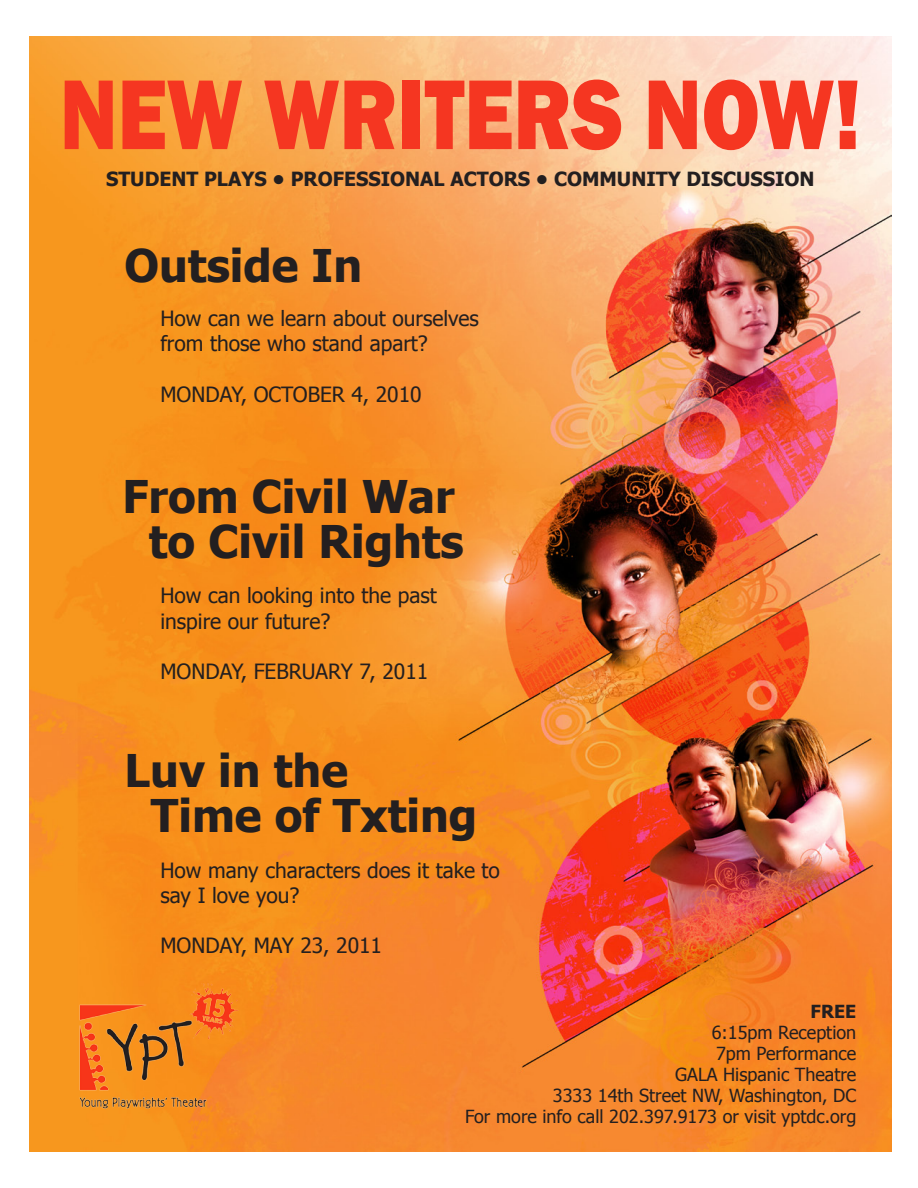
<style>
.page{position:relative;width:918px;height:1188px;background:#fff}
.page>*{position:absolute;margin:0;border:0;box-sizing:border-box;transform-origin:0 0}
.t1{font:800 102.75px "Franklin Gothic";color:#f53621;scale:.82 1}
.t2{font:700 45px "Tahoma";color:#231f20}
.t3{font:21px/25.2px "Tahoma";color:#231f20}
.t4{font:700 19.5px "Tahoma";color:#231f20}
.t5{font:18px "Tahoma";color:#231f20}
.t6{font:700 18px "Tahoma";color:#231f20}
</style>
<div class="page">
<img style="left:29px;top:36px;width:862px;height:1116px">
<img style="left:54px;top:965px;width:213px;height:169px">
<p class="t1" style="left:60px;top:48px;width:979px">NEW WRITERS NOW!</p>
<p class="t4" style="left:106px;top:165px;width:710px">STUDENT PLAYS • PROFESSIONAL ACTORS • COMMUNITY DISCUSSION</p>
<p class="t2" style="left:124px;top:234px;width:239px">Outside In</p>
<p class="t3" style="left:160px;top:305px;width:320px">How can we learn about ourselves from those who stand apart?</p>
<p class="t3" style="left:160px;top:380px;width:263px">MONDAY, OCTOBER 4, 2010</p>
<p class="t2" style="left:122px;top:465px;width:334px">From Civil War</p>
<p class="t2" style="left:149px;top:510px;width:316px">to Civil Rights</p>
<p class="t3" style="left:160px;top:582px;width:278px">How can looking into the past</p>
<p class="t3" style="left:160px;top:607px;width:171px">inspire our future?</p>
<p class="t3" style="left:160px;top:658px;width:269px">MONDAY, FEBRUARY 7, 2011</p>
<p class="t2" style="left:124px;top:739px;width:225px">Luv in the</p>
<p class="t2" style="left:151px;top:784px;width:328px">Time of Txting</p>
<p class="t3" style="left:160px;top:856px;width:341px">How many characters does it take to say I love you?</p>
<p class="t3" style="left:160px;top:932px;width:223px">MONDAY, MAY 23, 2011</p>
<p class="t6" style="left:811px;top:999px;width:47px">FREE</p>
<p class="t5" style="left:712px;top:1020px;width:146px">6:15pm Reception</p>
<p class="t5" style="left:716px;top:1041px;width:142px">7pm Performance</p>
<p class="t5" style="left:675px;top:1062px;width:182px">GALA Hispanic Theatre</p>
<p class="t5" style="left:553px;top:1083px;width:305px">3333 14th Street NW, Washington, DC</p>
<p class="t5" style="left:465px;top:1104px;width:393px">For more info call 202.397.9173 or visit yptdc.org</p>
</div>
